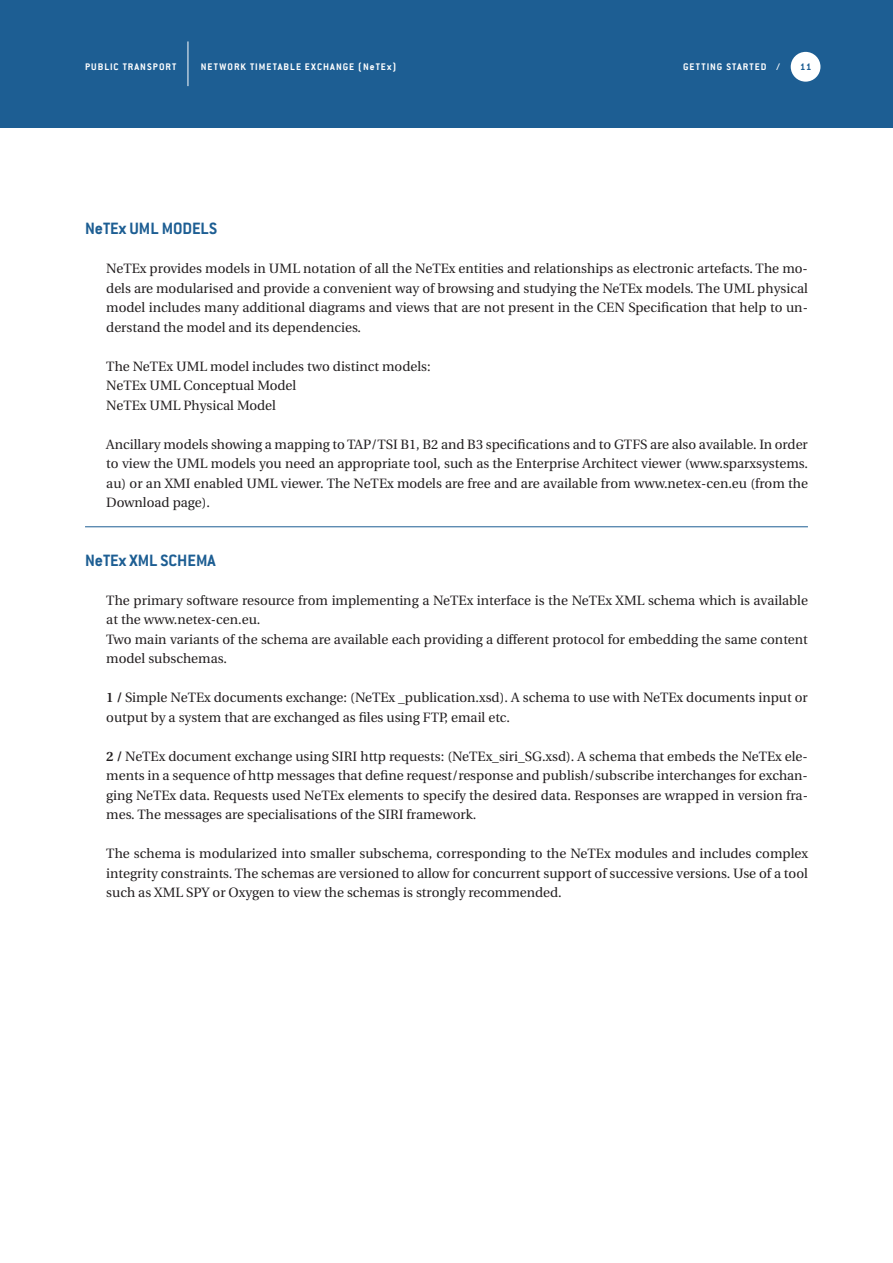
<style>
.page{position:relative;width:893px;height:1263px;background:#fff}
.page>*{position:absolute;margin:0;border:0;box-sizing:border-box;transform-origin:0 0}
.t1{font:700 18px "Conduit ITC";color:#1d5e93}
.t2{font:13.5px/19.5px "Utopia";color:#231f20;text-align:justify}
.t3{font:700 10.5px "Conduit ITC";letter-spacing:.1em;color:#fff}
.t4{font:700 10.5px "Conduit ITC";color:#1d5e93}
.s1{font-weight:600}
</style>
<div class="page">
<div style="left:0;top:0;width:893px;height:128px;background:#1d5e93"></div>
<div style="left:791px;top:52px;width:29px;height:30px;background:#fff;border-radius:50%"></div>
<hr style="left:188px;top:41px;width:1px;height:45px;background:#fff">
<hr style="left:85px;top:526px;width:723px;height:1px;background:#1d5e93">
<p class="t3" style="left:85px;top:60px;width:93px">PUBLIC TRANSPORT</p>
<p class="t3" style="left:201px;top:60px;width:197px">NETWORK TIMETABLE EXCHANGE (NeTEx)</p>
<p class="t3" style="left:683px;top:60px;width:98px">GETTING STARTED /</p>
<p class="t4" style="left:800px;top:60px;width:13px">11</p>
<h1 class="t1" style="left:85px;top:218px;width:133px">NeTEx UML MODELS</h1>
<p class="t2" style="left:106px;top:259px;width:703px">NeTEx provides models in UML notation of all the NeTEx entities and relationships as electronic artefacts. The mo&shy;dels are modularised and provide a convenient way of browsing and studying the NeTEx models. The UML physical model includes many additional diagrams and views that are not present in the CEN Specification that help to un&shy;derstand the model and its dependencies.</p>
<p class="t2" style="left:106px;top:356px;width:326px;text-align:left">The NeTEx UML model includes two distinct models:<br>NeTEx UML Conceptual Model<br>NeTEx UML Physical Model</p>
<p class="t2" style="left:106px;top:434px;width:703px">Ancillary models showing a mapping to TAP/TSI B1, B2 and B3 specifications and to GTFS are also available. In order to view the UML models you need an appropriate tool, such as the Enterprise Architect viewer (www.sparxsystems. au) or an XMI enabled UML viewer. The NeTEx models are free and are available from www.netex-cen.eu (from the Download page).</p>
<h1 class="t1" style="left:85px;top:549px;width:132px">NeTEx XML SCHEMA</h1>
<p class="t2" style="left:106px;top:590px;width:703px;text-align:left">The primary software resource from implementing a NeTEx interface is the NeTEx XML schema which is available at the www.netex-cen.eu.<br>Two main variants of the schema are available each providing a different protocol for embedding the same content model subschemas.</p>
<p class="t2" style="left:106px;top:688px;width:703px"><span class="s1">1 /</span> Simple NeTEx documents exchange: (NeTEx _publication.xsd). A schema to use with NeTEx documents input or output by a system that are exchanged as files using FTP, email etc.</p>
<p class="t2" style="left:106px;top:746px;width:703px"><span class="s1">2 /</span> NeTEx document exchange using SIRI http requests: (NeTEx_siri_SG.xsd). A schema that embeds the NeTEx ele&shy;ments in a sequence of http messages that define request/response and publish/subscribe interchanges for exchan&shy;ging NeTEx data. Requests used NeTEx elements to specify the desired data. Responses are wrapped in version fra&shy;mes. The messages are specialisations of the SIRI framework.</p>
<p class="t2" style="left:106px;top:844px;width:703px">The schema is modularized into smaller subschema, corresponding to the NeTEx modules and includes complex integrity constraints. The schemas are versioned to allow for concurrent support of successive versions. Use of a tool such as XML SPY or Oxygen to view the schemas is strongly recommended.</p>
</div>
